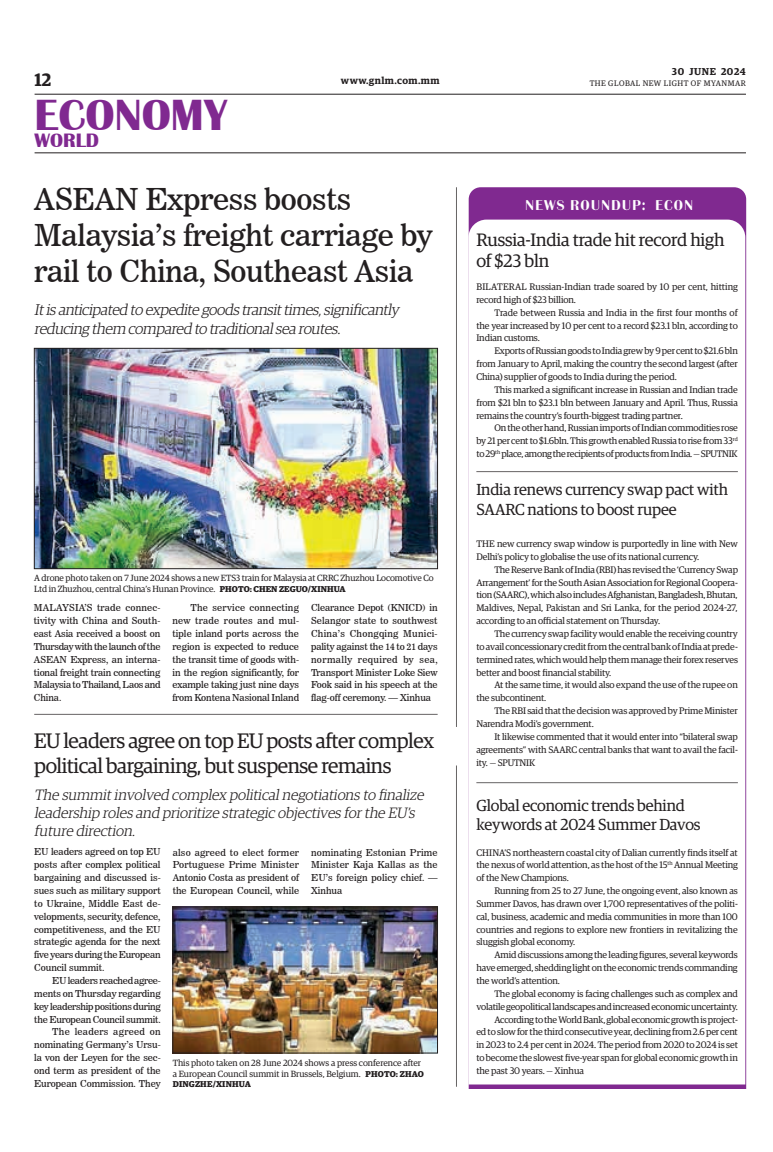
<style>
.page{position:relative;width:773px;height:1152px;background:#fff}
.page>*{position:absolute;margin:0;border:0;box-sizing:border-box;transform-origin:0 0}
.t1{font:700 45px "Britannic";color:#802990}
._2_Clm_Head{font:30px/36px "News 706 BT Roman C";letter-spacing:-.01em;color:#231f20}
._2_Clm_Head-2{font:21px/25.2px "Guardian Egyp";letter-spacing:-.02em;color:#231f20}
.t2{font:700 20px "Britannic";color:#802990}
.Brief_Head{font:18px/21.6px "Guardian Egyp";letter-spacing:-.01em;color:#231f20}
.t3{font:600 18px "Guardian Egyp";color:#231f20}
.Brief_Head-2{font:16px/19.2px "Guardian Egyp";letter-spacing:-.01em;color:#231f20}
.t4{font:italic 300 15.5px/18.6px "Guardian Egyp";color:#231f20}
.t5{font:italic 300 15px/18px "Guardian Egyp";color:#231f20}
._2nd_Body{font:14px "Britannic BQ";letter-spacing:.09em;color:#fff}
.t6{font:600 10px "Guardian Egyp";letter-spacing:.05em;color:#231f20}
.Brief_2nd_Body{font:9.5px/12.9px "Guardian Egyp";letter-spacing:-.01em;color:#231f20;text-align:justify}
._2nd_Body-2{font:9.5px/12.9px "News 706 BT Roman C";letter-spacing:-.005em;color:#231f20;text-align:justify}
.Normal_Para{font:9.5px/12.9px "News 706 BT Roman C";letter-spacing:-.015em;color:#231f20;text-align:justify}
.Brief_Body{font:9.5px/12.9px "Guardian Egyp";letter-spacing:-.01em;color:#231f20}
.t7{font:9px/10.8px "Guardian Egyp";letter-spacing:-.01em;color:#231f20}
.t8{font:700 8.5px "Guardian Egyp";letter-spacing:.02em;color:#231f20}
.t9{font:8px "Guardian Egyp";letter-spacing:.06em;color:#231f20}
.s1{font-weight:700;font-size:8.5px}
</style>
<div class="page">
<hr style="left:35px;top:94px;width:711px;height:1px;background:#231f20">
<hr style="left:35px;top:152px;width:711px;height:1px;background:#231f20">
<svg style="left:468px;top:187px;width:278px;height:902px;fill:#802990"></svg>
<svg style="left:468px;top:220px;width:277px;height:864px"></svg>
<img style="left:36px;top:350px;width:399px;height:217px">
<div style="left:34px;top:348px;width:403px;height:221px;border:1px solid #231f20"></div>
<img style="left:175px;top:909px;width:260px;height:142px">
<div style="left:173px;top:907px;width:264px;height:146px;border:1px solid #231f20"></div>
<hr style="left:456px;top:187px;width:1px;height:540px;background:#231f20">
<hr style="left:34px;top:714px;width:403px;height:1px;background:#231f20">
<hr style="left:456px;top:766px;width:1px;height:321px;background:#231f20">
<hr style="left:476px;top:782px;width:261px;height:1px;background:#231f20">
<hr style="left:476px;top:471px;width:261px;height:1px;background:#231f20">
<h3 class="t3" style="left:35px;top:67px;width:18px">12</h3>
<h1 class="t1" style="left:35px;top:89px;width:194px">ECONOMY</h1>
<h3 class="t2" style="left:35px;top:129px;width:66px">WORLD</h3>
<p class="t6" style="left:672px;top:64px;width:75px">30 JUNE 2024</p>
<p class="t6" style="left:341px;top:73px;width:100px">www.gnlm.com.mm</p>
<p class="t9" style="left:589px;top:78px;width:158px">THE GLOBAL NEW LIGHT OF MYANMAR</p>
<p class="_2_Clm_Head" style="left:34px;top:181px;width:318px">ASEAN Express boosts</p>
<p class="_2_Clm_Head" style="left:34px;top:217px;width:400px">Malaysia’s freight carriage by rail to China, Southeast Asia</p>
<p class="t4" style="left:34px;top:300px;width:366px">Itisanticipated to expedite goodstransittimes,significantly reducing them compared to traditionalsea routes.</p>
<p class="t7" style="left:34px;top:572px;width:401px">A drone photo taken on 7 June 2024 shows a new ETS3 train for Malaysia at CRRC Zhuzhou Locomotive Co<br>Ltd in Zhuzhou, central China’s Hunan Province. <span class="s1">PHOTO: CHEN ZEGUO/XINHUA</span></p>
<p class="Normal_Para" style="left:34px;top:601px;width:128px">MALAYSIA’S trade connec&shy;tivity with China and South&shy;east Asia received a boost on Thursday with the launch of the ASEAN Express, an interna&shy;tional freight train connecting Malaysia to Thailand, Laos and China.</p>
<p class="_2nd_Body-2" style="left:172px;top:601px;width:128px;text-indent:18px">The service connecting new trade routes and mul&shy;tiple inland ports across the region is expected to reduce the transit time of goods with&shy;in the region significantly, for example taking just nine days from Kontena Nasional Inland</p>
<p class="_2nd_Body-2" style="left:311px;top:601px;width:128px">Clearance Depot (KNICD) in Selangor state to southwest China’s Chongqing Munici&shy;pality against the 14 to 21 days normally required by sea, Transport Minister Loke Siew Fook said in his speech at the flag-off ceremony. — Xinhua</p>
<p class="_2_Clm_Head-2" style="left:34px;top:727px;width:401px">EU leaders agree on top EU posts after complex political bargaining, but suspense remains</p>
<p class="t5" style="left:34px;top:784px;width:394px">The summitinvolved complex politicalnegotiations to finalize leadership roles and prioritize strategic obj ectives forthe EU’s future direction.</p>
<p class="Normal_Para" style="left:34px;top:846px;width:128px">EU leaders agreed on top EU posts after complex political bargaining and discussed is&shy;sues such as military support to Ukraine, Middle East de&shy;velopments, security, defence, competitiveness, and the EU strategic agenda for the next five years during the European Council summit.</p>
<p class="_2nd_Body-2" style="left:34px;top:974px;width:128px;text-indent:18px">EU leaders reached agree&shy;ments on Thursday regarding key leadership positions during the European Council summit.</p>
<p class="_2nd_Body-2" style="left:34px;top:1026px;width:128px;text-indent:18px">The leaders agreed on nominating Germany’s Ursu&shy;la von der Leyen for the sec&shy;ond term as president of the European Commission. They</p>
<p class="_2nd_Body-2" style="left:173px;top:846px;width:128px">also agreed to elect former Portuguese Prime Minister Antonio Costa as president of the European Council, while</p>
<p class="_2nd_Body-2" style="left:311px;top:846px;width:128px">nominating Estonian Prime Minister Kaja Kallas as the EU’s foreign policy chief. — Xinhua</p>
<p class="t7" style="left:173px;top:1057px;width:253px">This photo taken on 28 June 2024 shows a press conference after a European Council summit in Brussels, Belgium. <span class="s1">PHOTO: ZHAO</span></p>
<p class="t8" style="left:173px;top:1078px;width:80px">DINGZHE/XINHUA</p>
<p class="_2nd_Body" style="left:525px;top:196px;width:169px">NEWS ROUNDUP: ECON</p>
<p class="Brief_Head" style="left:476px;top:228px;width:250px">Russia-India trade hit record high of $23 bln</p>
<p class="Brief_Body" style="left:476px;top:280px;width:263px">BILATERAL Russian-Indian trade soared by 10 per cent, hitting record high of $23 billion.</p>
<p class="Brief_2nd_Body" style="left:476px;top:305px;width:263px;text-indent:18px">Trade between Russia and India in the first four months of the year increased by 10 per cent to a record $23.1 bln, according to Indian customs.</p>
<p class="Brief_2nd_Body" style="left:476px;top:344px;width:263px;text-indent:18px">Exports of Russian goods to India grew by 9 per cent to $21.6 bln from January to April, making the country the second largest (after China) supplier of goods to India during the period.</p>
<p class="Brief_2nd_Body" style="left:476px;top:383px;width:263px;text-indent:18px">This marked a significant increase in Russian and Indian trade from $21 bln to $23.1 bln between January and April. Thus, Russia remains the country’s fourth-biggest trading partner.</p>
<p class="Brief_2nd_Body" style="left:476px;top:421px;width:263px;text-indent:18px">On the other hand, Russian imports of Indian commodities rose by 21 per cent to $1.6bln. This growth enabled Russia to rise from 33<sup>rd </sup>to 29<sup>th</sup> place, among the recipients of products from India. — SPUTNIK</p>
<p class="Brief_Head-2" style="left:476px;top:479px;width:253px">India renews currency swap pact with<br>SAARC nations to boost rupee</p>
<p class="Brief_Body" style="left:476px;top:537px;width:263px">THE new currency swap window is purportedly in line with New<br>Delhi’s policy to globalise the use of its national currency.</p>
<p class="Brief_2nd_Body" style="left:476px;top:562px;width:263px;text-indent:18px">The Reserve Bank of India (RBI) has revised the ‘Currency Swap Arrangement’ for the South Asian Association for Regional Coopera&shy;tion (SAARC), which also includes Afghanistan, Bangladesh, Bhutan, Maldives, Nepal, Pakistan and Sri Lanka, for the period 2024-27, according to an official statement on Thursday.</p>
<p class="Brief_2nd_Body" style="left:476px;top:627px;width:263px;text-indent:18px">The currency swap facility would enable the receiving country to avail concessionary credit from the central bank of India at prede&shy;termined rates, which would help them manage their forex reserves better and boost financial stability.</p>
<p class="Brief_2nd_Body" style="left:476px;top:678px;width:263px;text-indent:18px">At the same time, it would also expand the use of the rupee on the subcontinent.</p>
<p class="Brief_2nd_Body" style="left:476px;top:704px;width:263px;text-indent:18px">The RBI said that the decision was approved by Prime Minister<br>Narendra Modi’s government.</p>
<p class="Brief_2nd_Body" style="left:476px;top:730px;width:263px;text-indent:18px">It likewise commented that it would enter into “bilateral swap agreements” with SAARC central banks that want to avail the facil&shy;ity. — SPUTNIK</p>
<p class="Brief_Head-2" style="left:476px;top:795px;width:226px">Global economic trends behind keywords at 2024 Summer Davos</p>
<p class="Brief_Body" style="left:476px;top:845px;width:263px;text-align:justify">CHINA’S northeastern coastal city of Dalian currently finds itself at the nexus of world attention, as the host of the 15<sup>th</sup> Annual Meeting of the New Champions.</p>
<p class="Brief_2nd_Body" style="left:476px;top:884px;width:263px;text-indent:18px">Running from 25 to 27 June, the ongoing event, also known as Summer Davos, has drawn over 1,700 representatives of the politi&shy;cal, business, academic and media communities in more than 100 countries and regions to explore new frontiers in revitalizing the sluggish global economy.</p>
<p class="Brief_2nd_Body" style="left:476px;top:948px;width:263px;text-indent:18px">Amid discussions among the leading figures, several keywords have emerged, shedding light on the economic trends commanding the world’s attention.</p>
<p class="Brief_2nd_Body" style="left:476px;top:986px;width:263px;text-align:right">The global economy is facing challenges such as complex and volatile geopolitical landscapes and increased economic uncertainty.</p>
<p class="Brief_2nd_Body" style="left:476px;top:1012px;width:263px;text-indent:18px">According to the World Bank, global economic growth is project&shy;ed to slow for the third consecutive year, declining from 2.6 per cent in 2023 to 2.4 per cent in 2024. The period from 2020 to 2024 is set to become the slowest five-year span for global economic growth in the past 30 years. — Xinhua</p>
</div>
